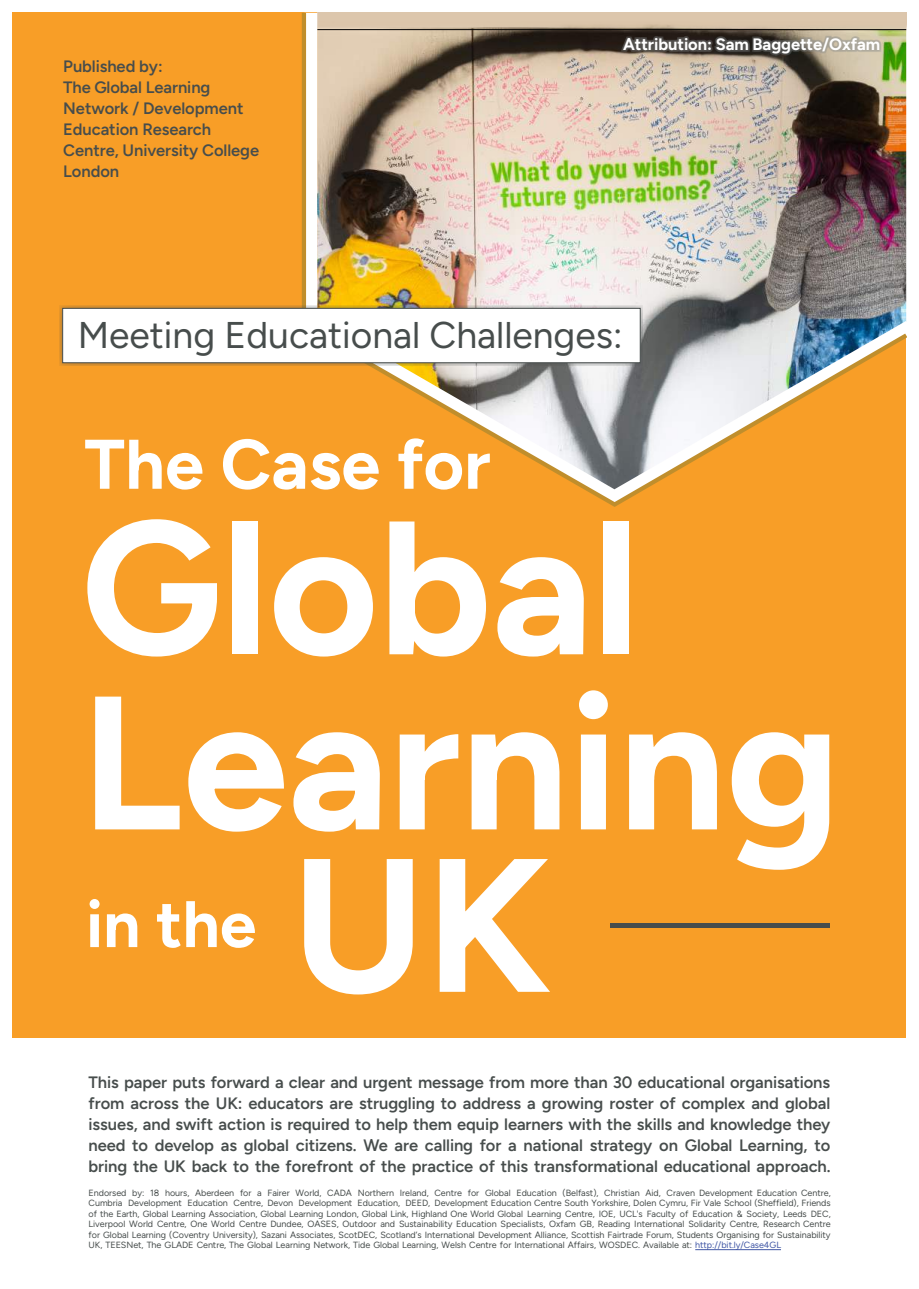
<style>
.page{position:relative;width:919px;height:1289px;background:#fff}
.page>*{position:absolute;margin:0;border:0;box-sizing:border-box;transform-origin:0 0}
.t1{font:700 189.6px/175.1px "Figtree";color:#fff}
.t2{font:700 70.05px "Figtree";color:#fff}
.t3{font:37.2px "Figtree";color:#474d4c}
.t4{font:600 16.5px/21px "Figtree";letter-spacing:-.005em;color:#474d4c}
.t5{font:700 16.5px "Figtree";letter-spacing:-.005em;color:#fff}
.t6{font:9px/10.5px "Figtree";letter-spacing:-.005em;color:#474d4c;text-align:justify}
.s1{color:#4157a5}
</style>
<div class="page">
<div style="left:13px;top:13px;width:893px;height:1263px;background:#f89e27"></div>
<div style="left:13px;top:1038px;width:893px;height:238px;background:#fff"></div>
<img style="left:301px;top:13px;width:605px;height:494px">
<hr style="left:610px;top:923px;width:220px;height:4px;background:#474d4c">
<svg style="left:60px;top:305px;width:583px;height:61px;background:#bd995e"></svg>
<div style="left:62px;top:308px;width:578px;height:55px;background:#fff;border:1px solid #474d4c"></div>
<svg style="left:304px;top:859px;width:108px;height:135px"></svg>
<svg style="left:439px;top:859px;width:111px;height:132px"></svg>
<svg style="left:90px;top:899px;width:9px;height:48px"></svg>
<svg style="left:107px;top:913px;width:30px;height:34px"></svg>
<svg style="left:157px;top:901px;width:98px;height:46px"></svg>
<svg style="left:620px;top:36px;width:261px;height:20px;background:#6b665d"></svg>
<hr style="left:695px;top:1249px;width:86px;height:1px;background:#4157a5">
<h3 class="t4" style="left:63px;top:56px;width:197px">Published by:<br>The Global Learning<br>Network / Development<br>Education Research<br>Centre, University College<br>London</h3>
<h3 class="t5" style="left:623px;top:34px;width:258px">Attribution: Sam Baggette/Oxfam</h3>
<h3 class="t3" style="left:78px;top:314px;width:546px">Meeting Educational Challenges:</h3>
<h2 class="t2" style="left:84px;top:422px;width:408px">The Case for</h2>
<h1 class="t1" style="left:81px;top:497px;width:760px">Global<br>Learning</h1>
<p class="t4" style="left:89px;top:1071px;width:743px;text-align:justify">This paper puts forward a clear and urgent message from more than 30 educational organisations from across the UK: educators are struggling to address a growing roster of complex and global issues, and swift action is required to help them equip learners with the skills and knowledge they need to develop as global citizens. We are calling for a national strategy on Global Learning, to bring the UK back to the forefront of the practice of this transformational educational approach.</p>
<p class="t6" style="left:89px;top:1187px;width:743px">Endorsed by: 18 hours, Aberdeen for a Fairer World, CADA Northern Ireland, Centre for Global Education (Belfast), Christian Aid, Craven Development Education Centre, Cumbria Development Education Centre, Devon Development Education, DEED, Development Education Centre South Yorkshire, Dolen Cymru, Fir Vale School (Sheffield), Friends of the Earth, Global Learning Association, Global Learning London, Global Link, Highland One World Global Learning Centre, IOE, UCL's Faculty of Education &amp; Society, Leeds DEC, Liverpool World Centre, One World Centre Dundee, OASES, Outdoor and Sustainability Education Specialists, Oxfam GB, Reading International Solidarity Centre, Research Centre for Global Learning (Coventry University), Sazani Associates, ScotDEC, Scotland’s International Development Alliance, Scottish Fairtrade Forum, Students Organising for Sustainability UK, TEESNet, The GLADE Centre, The Global Learning Network, Tide Global Learning, Welsh Centre for International Affairs, WOSDEC. Available at: <span class="s1">http://bit.ly/Case4GL</span></p>
</div>
